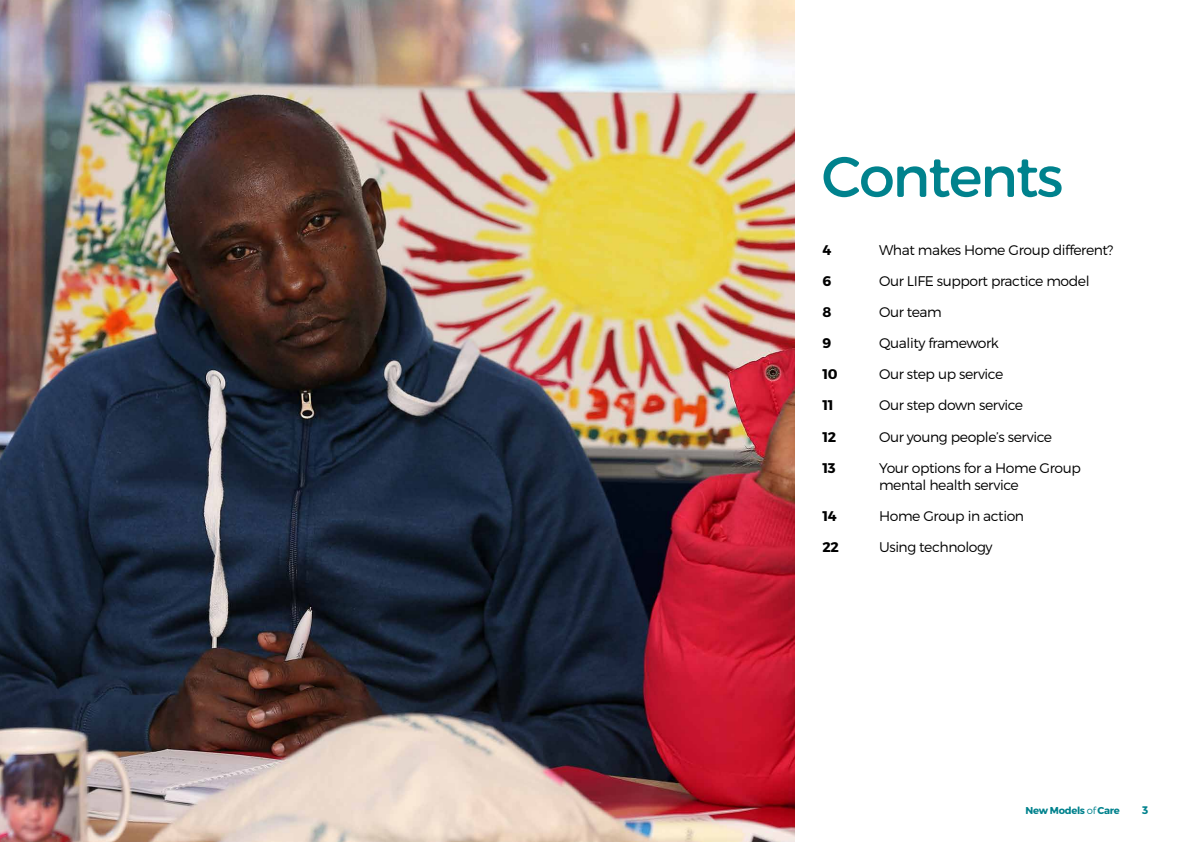
<style>
.page{position:relative;width:1191px;height:842px;background:#fff}
.page>*{position:absolute;margin:0;border:0;box-sizing:border-box;transform-origin:0 0}
.t1{font:57px "Trueno Round";letter-spacing:-.04em;color:#00828d}
.t2{font:14px/17px "Trueno Lt";letter-spacing:-.03em;color:#000}
.t3{font:14px "Trueno Bd";letter-spacing:-.03em;color:#000}
.t4{font:11px "Trueno Round Bd";color:#00828d}
.t5{font:10px "Trueno Round Bd";letter-spacing:-.03em;color:#00828d}
.s1{font-family:"Trueno Lt"}
</style>
<div class="page">
<img style="left:0;top:0;width:794px;height:842px">
<h1 class="t1" style="left:821px;top:142px;width:243px">Contents</h1>
<p class="t3" style="left:822px;top:241px;width:10px">4</p>
<p class="t2" style="left:879px;top:241px;width:236px">What makes Home Group different?</p>
<p class="t3" style="left:822px;top:272px;width:10px">6</p>
<p class="t2" style="left:879px;top:272px;width:212px">Our LIFE support practice model</p>
<p class="t3" style="left:822px;top:303px;width:10px">8</p>
<p class="t2" style="left:879px;top:303px;width:64px">Our team</p>
<p class="t3" style="left:822px;top:334px;width:10px">9</p>
<p class="t2" style="left:879px;top:334px;width:121px">Quality framework</p>
<p class="t3" style="left:822px;top:366px;width:17px">10</p>
<p class="t2" style="left:879px;top:366px;width:126px">Our step up service</p>
<p class="t3" style="left:822px;top:397px;width:13px">11</p>
<p class="t2" style="left:879px;top:397px;width:146px">Our step down service</p>
<p class="t3" style="left:822px;top:428px;width:15px">12</p>
<p class="t2" style="left:879px;top:428px;width:174px">Our young people’s service</p>
<p class="t3" style="left:822px;top:459px;width:15px">13</p>
<p class="t2" style="left:879px;top:459px;width:203px">Your options for a Home Group mental health service</p>
<p class="t3" style="left:822px;top:507px;width:16px">14</p>
<p class="t2" style="left:879px;top:507px;width:146px">Home Group in action</p>
<p class="t3" style="left:822px;top:538px;width:18px">22</p>
<p class="t2" style="left:879px;top:538px;width:115px">Using technology</p>
<p class="t5" style="left:1025px;top:804px;width:96px">New Models <span class="s1">of</span> Care</p>
<p class="t4" style="left:1142px;top:803px;width:8px">3</p>
</div>
